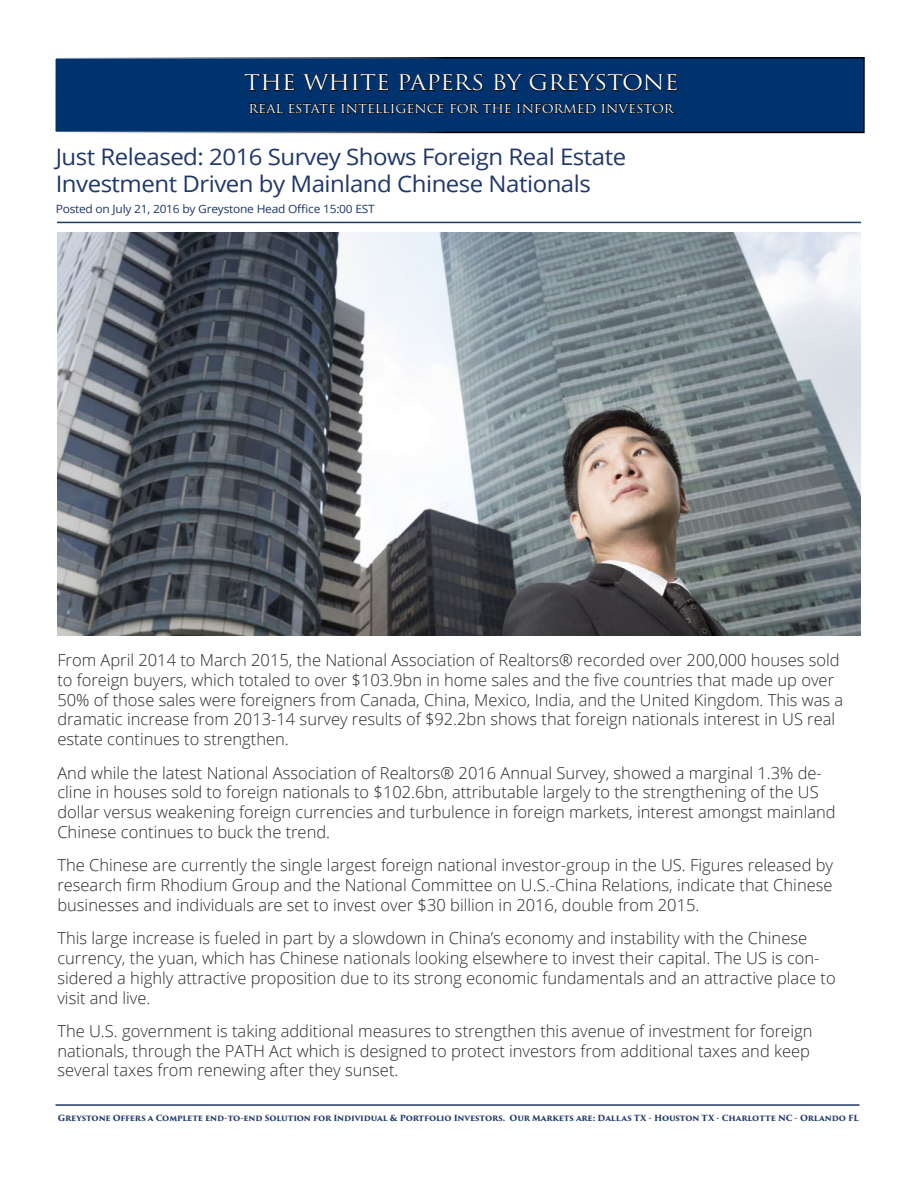
<style>
.page{position:relative;width:918px;height:1188px;background:#fff}
.page>*{position:absolute;margin:0;border:0;box-sizing:border-box;transform-origin:0 0}
.t1{font:22.8px/27px "Open Sans";letter-spacing:-.02em;color:#1f376b;scale:1.05 1}
.t2{font:21px "Trajan Pro 3";letter-spacing:-.01em;color:#fff;scale:1.1 1}
.t3{font:300 16.5px/19.8px "Open Sans";color:#292829}
.t4{font:12px "Trajan Pro 3";letter-spacing:-.005em;color:#fff;scale:1.09 1}
.t5{font:11.4px "Open Sans";letter-spacing:-.02em;color:#1f376b;scale:1.05 1}
.t6{font:700 8.25px "Trajan Pro 3";letter-spacing:-.02em;color:#1f376b}
</style>
<div class="page">
<div style="left:55px;top:58px;width:809px;height:74px;background:#00336e"></div>
<svg style="left:244px;top:74px;width:51px;height:17px"></svg>
<svg style="left:302px;top:74px;width:87px;height:18px"></svg>
<svg style="left:398px;top:74px;width:85px;height:18px"></svg>
<svg style="left:493px;top:74px;width:30px;height:17px"></svg>
<svg style="left:529px;top:74px;width:149px;height:18px"></svg>
<svg style="left:249px;top:103px;width:427px;height:11px"></svg>
<hr style="left:57px;top:222px;width:804px;height:1px;background:#1f376b">
<hr style="left:56px;top:1104px;width:804px;height:2px;background:#1f376b">
<img style="left:57px;top:232px;width:804px;height:403px">
<p class="t2" style="left:244px;top:68px;width:396px">THE WHITE PAPERS BY GREYSTONE</p>
<p class="t4" style="left:249px;top:100px;width:392px">REAL ESTATE INTELLIGENCE FOR THE INFORMED INVESTOR</p>
<h1 class="t1" style="left:56px;top:143px;width:545px">Just Released: 2016 Survey Shows Foreign Real Estate<br>Investment Driven by Mainland Chinese Nationals</h1>
<p class="t5" style="left:56px;top:201px;width:305px">Posted on July 21, 2016 by Greystone Head Office 15:00 EST</p>
<p class="t3" style="left:57px;top:650px;width:787px">From April 2014 to March 2015, the National Association of Realtors® recorded over 200,000 houses sold to foreign buyers, which totaled to over $103.9bn in home sales and the five countries that made up over 50% of those sales were foreigners from Canada, China, Mexico, India, and the United Kingdom. This was a dramatic increase from 2013-14 survey results of $92.2bn shows that foreign nationals interest in US real estate continues to strengthen.</p>
<p class="t3" style="left:57px;top:762px;width:780px">And while the latest National Association of Realtors® 2016 Annual Survey, showed a marginal 1.3% de&shy;cline in houses sold to foreign nationals to $102.6bn, attributable largely to the strengthening of the US dollar versus weakening foreign currencies and turbulence in foreign markets, interest amongst mainland Chinese continues to buck the trend.</p>
<p class="t3" style="left:57px;top:855px;width:777px;text-align:justify">The Chinese are currently the single largest foreign national investor-group in the US. Figures released by research firm Rhodium Group and the National Committee on U.S.-China Relations, indicate that Chinese businesses and individuals are set to invest over $30 billion in 2016, double from 2015.</p>
<p class="t3" style="left:57px;top:928px;width:780px">This large increase is fueled in part by a slowdown in China’s economy and instability with the Chinese currency, the yuan, which has Chinese nationals looking elsewhere to invest their capital. The US is con&shy;sidered a highly attractive proposition due to its strong economic fundamentals and an attractive place to visit and live.</p>
<p class="t3" style="left:57px;top:1020px;width:757px">The U.S. government is taking additional measures to strengthen this avenue of investment for foreign nationals, through the PATH Act which is designed to protect investors from additional taxes and keep several taxes from renewing after they sunset.</p>
<p class="t6" style="left:58px;top:1112px;width:802px">Greystone Offers a Complete end-to-end Solution for Individual &amp; Portfolio Investors. Our Markets are: Dallas TX - Houston TX - Charlotte NC - Orlando FL</p>
</div>
